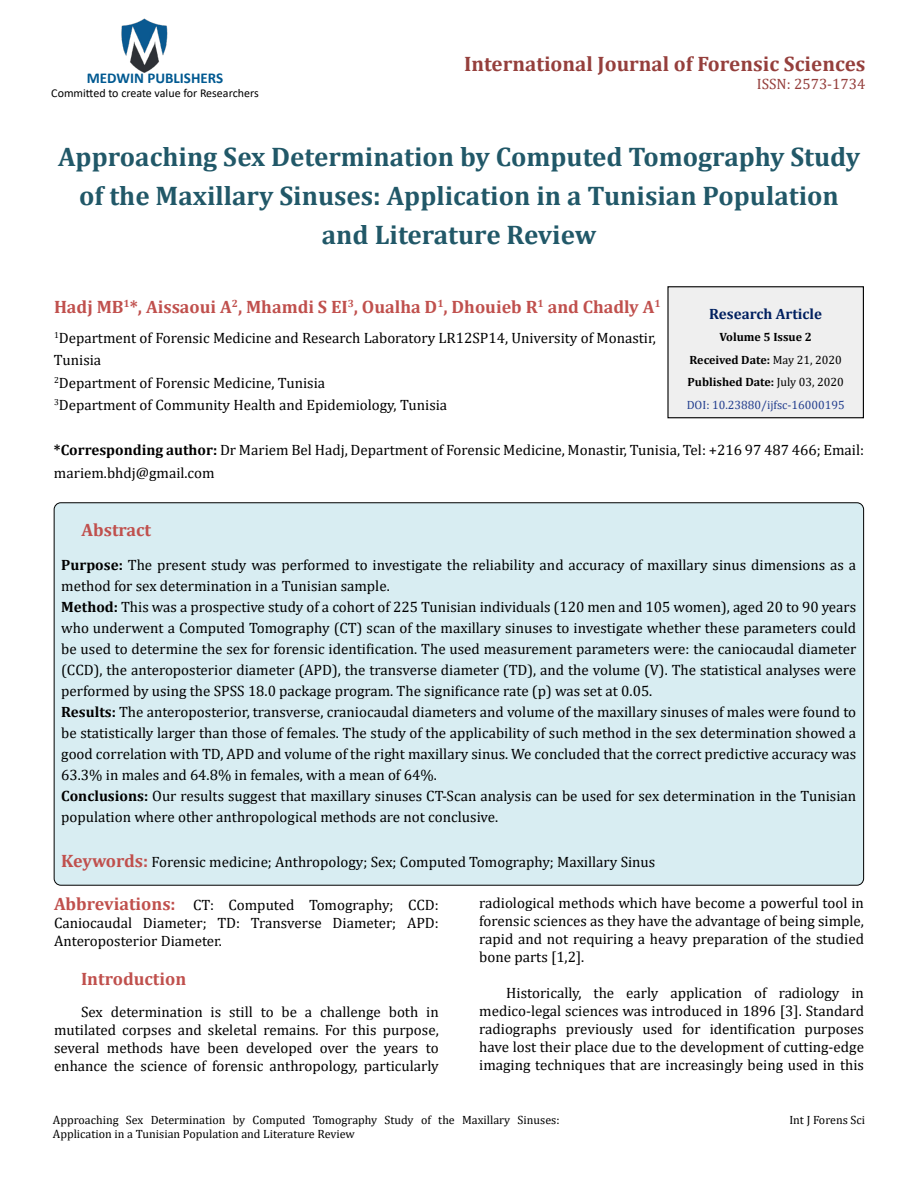
<style>
.page{position:relative;width:918px;height:1188px;background:#fff}
.page>*{position:absolute;margin:0;border:0;box-sizing:border-box;transform-origin:0 0}
.t1{font:700 27px/39px "Cambria";color:#215868;text-align:center}
.t2{font:700 21px "Cambria";color:#953f3c}
.t3{font:700 18px "Cambria";color:#c0504d}
.t4{font:15px/21px "Cambria";color:#000;text-align:justify}
.t5{font:700 15px "Calibri";color:#005991}
.t6{font:700 15px "Cambria";color:#002060}
.t7{font:15px "Cambria";color:#953f3c}
.t8{font:12px/14.4px "Cambria";color:#000}
.t9{font:700 12px/22.5px "Cambria";color:#000;text-align:center}
.t10{font:12px "Calibri";color:#000}
.s1{font-weight:700}
.s2{font-weight:400}
.s3{font-weight:400;color:#25408f}
.s4{font-weight:700;font-size:18px;color:#c0504d}
</style>
<div class="page">
<img style="left:121px;top:18px;width:47px;height:55px">
<div style="left:668px;top:287px;width:195px;height:131px;background:#efefef"></div>
<div style="left:667px;top:286px;width:197px;height:132px;border:1px solid #000"></div>
<div style="left:54px;top:503px;width:810px;height:382px;background:#d8edf2;border-radius:7px"></div>
<p class="t5" style="left:87px;top:67px;width:138px">MEDWIN PUBLISHERS</p>
<p class="t10" style="left:51px;top:85px;width:209px">Committed to create value for Researchers</p>
<h2 class="t2" style="left:464px;top:49px;width:403px">International Journal of Forensic Sciences</h2>
<p class="t7" style="left:757px;top:75px;width:110px">ISSN: 2573-1734</p>
<h1 class="t1" style="left:58px;top:137px;width:803px">Approaching Sex Determination by Computed Tomography Study of the Maxillary Sinuses: Application in a Tunisian Population and Literature Review</h1>
<p class="t3" style="left:54px;top:294px;width:608px">Hadj MB<sup>1</sup>*, Aissaoui A<sup>2</sup>, Mhamdi S EI<sup>3</sup>, Oualha D<sup>1</sup>, Dhouieb R<sup>1</sup> and Chadly A<sup>1</sup></p>
<p class="t4" style="left:54px;top:326px;width:603px;line-height:22.5px;text-align:left"><sup>1</sup>Department of Forensic Medicine and Research Laboratory LR12SP14, University of Monastir, Tunisia<br><sup>2</sup>Department of Forensic Medicine, Tunisia<br><sup>3</sup>Department of Community Health and Epidemiology, Tunisia</p>
<p class="t4" style="left:54px;top:439px;width:812px;line-height:22.5px"><span class="s1">*Corresponding author:</span> Dr Mariem Bel Hadj, Department of Forensic Medicine, Monastir, Tunisia, Tel: +216 97 487 466; Email: mariem.bhdj@gmail.com</p>
<p class="t6" style="left:709px;top:303px;width:114px">Research Article</p>
<p class="t9" style="left:687px;top:325px;width:160px">Volume 5 Issue 2<br>Received Date: <span class="s2">May 21, 2020<br></span>Published Date: <span class="s2">July 03, 2020<br></span><span class="s3">DOI: 10.23880/ijfsc-16000195</span></p>
<p class="t3" style="left:82px;top:517px;width:71px">Abstract</p>
<p class="t4" style="left:61px;top:555px;width:797px;text-align:left"><span class="s1">Purpose:</span> The present study was performed to investigate the reliability and accuracy of maxillary sinus dimensions as a method for sex determination in a Tunisian sample.<br><span class="s1">Method:</span> This was a prospective study of a cohort of 225 Tunisian individuals (120 men and 105 women), aged 20 to 90 years who underwent a Computed Tomography (CT) scan of the maxillary sinuses to investigate whether these parameters could be used to determine the sex for forensic identification. The used measurement parameters were: the caniocaudal diameter (CCD), the anteroposterior diameter (APD), the transverse diameter (TD), and the volume (V). The statistical analyses were performed by using the SPSS 18.0 package program. The significance rate (p) was set at 0.05.<br><span class="s1">Results:</span> The anteroposterior, transverse, craniocaudal diameters and volume of the maxillary sinuses of males were found to be statistically larger than those of females. The study of the applicability of such method in the sex determination showed a good correlation with TD, APD and volume of the right maxillary sinus. We concluded that the correct predictive accuracy was 63.3% in males and 64.8% in females, with a mean of 64%.<br><span class="s1">Conclusions:</span> Our results suggest that maxillary sinuses CT-Scan analysis can be used for sex determination in the Tunisian population where other anthropological methods are not conclusive.</p>
<p class="t4" style="left:61px;top:852px;width:596px"><span class="s4">Keywords:</span> Forensic medicine; Anthropology; Sex; Computed Tomography; Maxillary Sinus</p>
<p class="t4" style="left:54px;top:896px;width:386px;line-height:18px"><span class="s4">Abbreviations:</span> CT: Computed Tomography; CCD:<br>Caniocaudal Diameter; TD: Transverse Diameter; APD:<br>Anteroposterior Diameter.</p>
<p class="t3" style="left:81px;top:967px;width:107px">Introduction</p>
<p class="t4" style="left:54px;top:1003px;width:386px;line-height:18px;text-indent:27px">Sex determination is still to be a challenge both in mutilated corpses and skeletal remains. For this purpose, several methods have been developed over the years to enhance the science of forensic anthropology, particularly</p>
<p class="t4" style="left:479px;top:894px;width:386px;line-height:18px">radiological methods which have become a powerful tool in forensic sciences as they have the advantage of being simple, rapid and not requiring a heavy preparation of the studied bone parts [1,2].</p>
<p class="t4" style="left:479px;top:984px;width:386px;line-height:18px;text-indent:27px">Historically, the early application of radiology in medico-legal sciences was introduced in 1896 [3]. Standard radiographs previously used for identification purposes have lost their place due to the development of cutting-edge imaging techniques that are increasingly being used in this</p>
<p class="t8" style="left:53px;top:1113px;width:508px">Approaching Sex Determination by Computed Tomography Study of the Maxillary Sinuses:<br>Application in a Tunisian Population and Literature Review</p>
<p class="t8" style="left:789px;top:1113px;width:77px">Int J Forens Sci</p>
</div>
